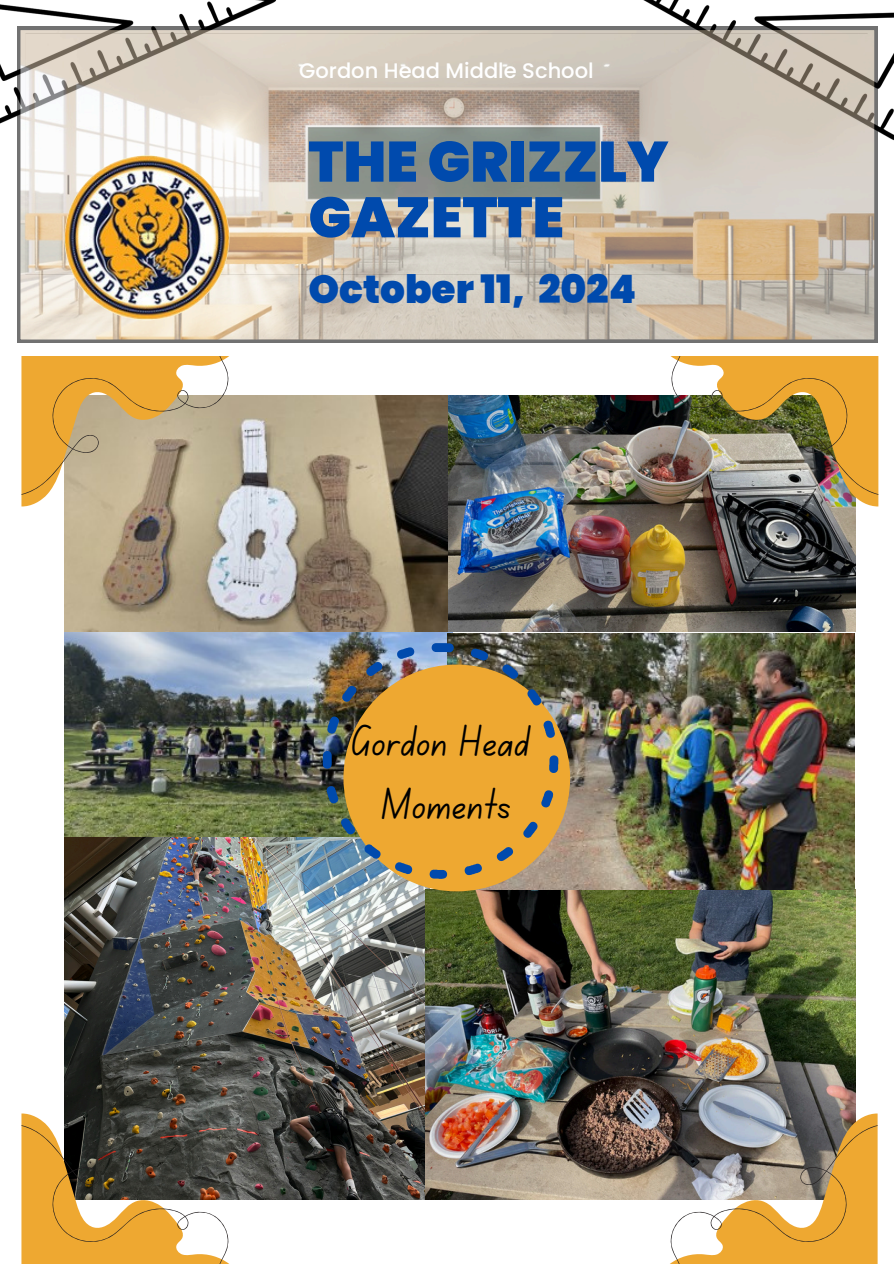
<style>
.page{position:relative;width:894px;height:1264px;background:#fff}
.page>*{position:absolute;margin:0;border:0;box-sizing:border-box;transform-origin:0 0}
.t1{font:900 56.85px/55.7px "Poppins";color:#004aad}
.t2{font:44.85px/62.6px "Canva School Font";color:#000;text-align:center}
.t3{font:900 39.15px "Poppins";color:#004aad}
.t4{font:500 21px "Poppins";color:#fff}
</style>
<div class="page">
<img style="left:0;top:0;width:893px;height:281px">
<svg style="left:17px;top:27px;width:860px;height:316px"></svg>
<img style="left:64px;top:155px;width:165px;height:165px;border-radius:82px">
<img style="left:64px;top:837px;width:365px;height:362px">
<svg style="left:21px;top:1113px;width:208px;height:150px"></svg>
<img style="left:425px;top:889px;width:430px;height:310px">
<svg style="left:669px;top:1113px;width:208px;height:150px"></svg>
<img style="left:64px;top:395px;width:790px;height:237px">
<img style="left:670px;top:356px;width:208px;height:150px">
<svg style="left:21px;top:356px;width:208px;height:150px"></svg>
<img style="left:64px;top:632px;width:389px;height:204px">
<img style="left:447px;top:633px;width:407px;height:256px">
<div style="left:343px;top:664px;width:227px;height:227px;background:#eea831;border-radius:50%"></div>
<img style="left:323px;top:643px;width:235px;height:235px">
<p class="t4" style="left:299px;top:56px;width:296px">Gordon Head Middle School</p>
<p class="t1" style="left:308px;top:134px;width:361px">THE GRIZZLY<br>GAZETTE</p>
<p class="t3" style="left:308px;top:262px;width:329px">October 11, 2024</p>
<p class="t2" style="left:351px;top:716px;width:179px">Gordon Head<br>Moments</p>
</div>
